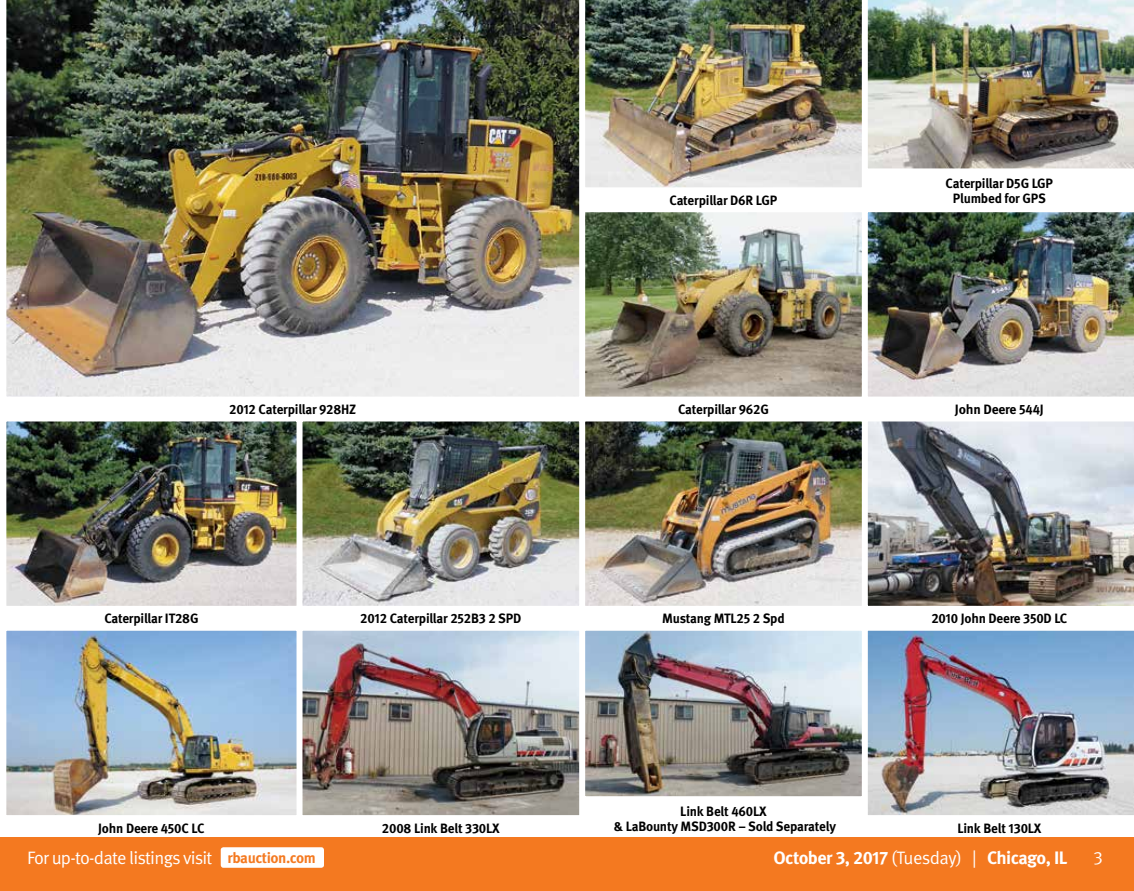
<style>
.page{position:relative;width:1134px;height:891px;background:#fff}
.page>*{position:absolute;margin:0;border:0;box-sizing:border-box;transform-origin:0 0}
.t1{font:18px "Meta Pro";letter-spacing:-.045em;color:#fff}
.t2{font:700 18px "Meta Pro";letter-spacing:-.03em;color:#fff}
.t3{font:700 13.5px/15px "Meta Pro";letter-spacing:-.015em;color:#000;text-align:center}
.s1{font-weight:700;font-size:15px;color:#f47920}
.s2{font-weight:400}
</style>
<div class="page">
<div style="left:0;top:837px;width:1134px;height:54px;background:#f47920"></div>
<img style="left:585px;top:0;width:277px;height:188px">
<img style="left:867px;top:0;width:267px;height:169px">
<img style="left:6px;top:0;width:574px;height:397px">
<img style="left:586px;top:213px;width:275px;height:183px">
<div style="left:582px;top:209px;width:283px;height:191px;border:3px solid #fff"></div>
<img style="left:867px;top:212px;width:267px;height:185px">
<img style="left:7px;top:422px;width:289px;height:183px">
<div style="left:3px;top:418px;width:297px;height:191px;border:3px solid #fff"></div>
<img style="left:586px;top:422px;width:275px;height:183px">
<div style="left:582px;top:418px;width:283px;height:191px;border:3px solid #fff"></div>
<img style="left:304px;top:422px;width:274px;height:183px">
<div style="left:300px;top:418px;width:282px;height:191px;border:3px solid #fff"></div>
<img style="left:867px;top:421px;width:267px;height:185px">
<img style="left:7px;top:632px;width:289px;height:182px">
<div style="left:3px;top:628px;width:297px;height:190px;border:3px solid #fff"></div>
<img style="left:586px;top:632px;width:275px;height:163px">
<div style="left:582px;top:628px;width:283px;height:171px;border:3px solid #fff"></div>
<img style="left:304px;top:632px;width:274px;height:182px">
<div style="left:300px;top:628px;width:282px;height:190px;border:3px solid #fff"></div>
<img style="left:867px;top:630px;width:267px;height:185px">
<div style="left:221px;top:847px;width:103px;height:21px;background:#fff;border-radius:3px"></div>
<p class="t3" style="left:670px;top:192px;width:109px">Caterpillar D6R LGP</p>
<p class="t3" style="left:946px;top:175px;width:109px">Caterpillar D5G LGP<br>Plumbed for GPS</p>
<p class="t3" style="left:229px;top:401px;width:129px">2012 Caterpillar 928HZ</p>
<p class="t3" style="left:678px;top:401px;width:92px">Caterpillar 962G</p>
<p class="t3" style="left:955px;top:401px;width:90px">John Deere 544J</p>
<p class="t3" style="left:104px;top:610px;width:96px">Caterpillar IT28G</p>
<p class="t3" style="left:360px;top:610px;width:163px">2012 Caterpillar 252B3 2 SPD</p>
<p class="t3" style="left:662px;top:610px;width:124px">Mustang MTL25 2 Spd</p>
<p class="t3" style="left:931px;top:610px;width:138px">2010 John Deere 350D LC</p>
<p class="t3" style="left:98px;top:820px;width:108px">John Deere 450C LC</p>
<p class="t3" style="left:680px;top:803px;width:88px">Link Belt 460LX</p>
<p class="t3" style="left:382px;top:820px;width:119px">2008 Link Belt 330LX</p>
<p class="t3" style="left:614px;top:818px;width:224px">&amp; LaBounty MSD300R – Sold Separately</p>
<p class="t3" style="left:957px;top:820px;width:86px">Link Belt 130LX</p>
<h1 class="t1" style="left:27px;top:844px;width:290px">For up-to-date listings visit <span class="s1">rbauction.com</span></h1>
<h1 class="t2" style="left:773px;top:844px;width:295px">October 3, 2017 <span class="s2">(Tuesday) |</span> Chicago, IL</h1>
<h1 class="t1" style="left:1094px;top:844px;width:11px">3</h1>
</div>
